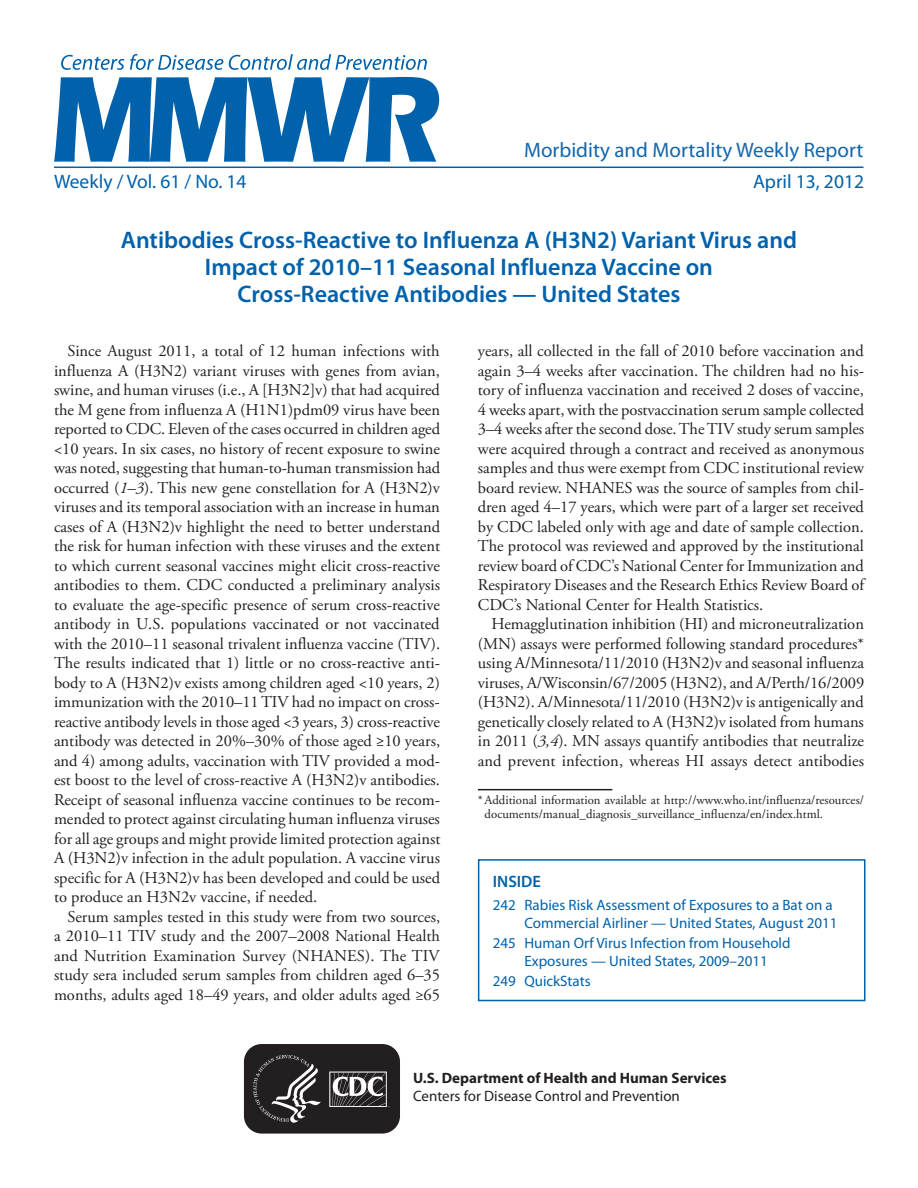
<style>
.page{position:relative;width:918px;height:1188px;background:#fff}
.page>*{position:absolute;margin:0;border:0;box-sizing:border-box;transform-origin:0 0}
.headline{font:600 24px/27px "Myriad Pro";color:#0161ab;text-align:center}
.t1{font:21px "Myriad Pro";color:#1167af}
.t2{font:19.5px "Myriad Pro";color:#0161ab}
.body_copy{font:16.5px/19.5px "Adobe Garamond Pro";color:#231f20;text-align:justify}
.inside{font:600 16.5px "Myriad Pro";color:#0161ab}
.toc_headline_to_999{font:15px/18px "Myriad Pro";color:#0161ab}
.t3{font:700 15px "Myriad Pro";color:#231f20}
.t4{font:15px "Myriad Pro";color:#231f20}
.footnote_w_rule_text{font:12.75px/14.2px "Adobe Garamond Pro";color:#231f20}
.s1{font-style:italic}
</style>
<div class="page">
<svg style="left:243px;top:1045px;width:157px;height:89px;background:#403c3d"></svg>
<hr style="left:54px;top:167px;width:810px;height:1px;background:#0161ab">
<svg style="left:54px;top:77px;width:385px;height:85px"></svg>
<svg style="left:61px;top:54px;width:366px;height:16px"></svg>
<hr style="left:478px;top:789px;width:134px;height:1px;background:#231f20">
<div style="left:478px;top:859px;width:388px;height:142px;border:2px solid #0161ab"></div>
<p class="t1" style="left:524px;top:137px;width:341px">Morbidity and Mortality Weekly Report</p>
<p class="t2" style="left:54px;top:169px;width:194px">Weekly / Vol. 61 / No. 14</p>
<p class="t2" style="left:753px;top:169px;width:112px">April 13, 2012</p>
<p class="headline" style="left:121px;top:225px;width:678px">Antibodies Cross-Reactive to Influenza A (H3N2) Variant Virus and<br>Impact of 2010–11 Seasonal Influenza Vaccine on<br>Cross-Reactive Antibodies — United States</p>
<p class="body_copy" style="left:54px;top:342px;width:388px;text-indent:14px">Since August 2011, a total of 12 human infections with influenza A (H3N2) variant viruses with genes from avian, swine, and human viruses (i.e., A [H3N2]v) that had acquired the M gene from influenza A (H1N1)pdm09 virus have been reported to CDC. Eleven of the cases occurred in children aged &lt;10 years. In six cases, no history of recent exposure to swine was noted, suggesting that human-to-human transmission had occurred (<span class="s1">1–3</span>). This new gene constellation for A (H3N2)v viruses and its temporal association with an increase in human cases of A (H3N2)v highlight the need to better understand the risk for human infection with these viruses and the extent to which current seasonal vaccines might elicit cross-reactive antibodies to them. CDC conducted a preliminary analysis to evaluate the age-specific presence of serum cross-reactive antibody in U.S. populations vaccinated or not vaccinated with the 2010–11 seasonal trivalent influenza vaccine (TIV).<br>The results indicated that 1) little or no cross-reactive anti&shy;body to A (H3N2)v exists among children aged &lt;10 years, 2) immunization with the 2010–11 TIV had no impact on cross&shy;reactive antibody levels in those aged &lt;3 years, 3) cross-reactive antibody was detected in 20%–30% of those aged ≥10 years, and 4) among adults, vaccination with TIV provided a mod&shy;est boost to the level of cross-reactive A (H3N2)v antibodies.<br>Receipt of seasonal influenza vaccine continues to be recom&shy;mended to protect against circulating human influenza viruses for all age groups and might provide limited protection against A (H3N2)v infection in the adult population. A vaccine virus specific for A (H3N2)v has been developed and could be used to produce an H3N2v vaccine, if needed.</p>
<p class="body_copy" style="left:54px;top:907px;width:388px;text-indent:13px">Serum samples tested in this study were from two sources, a 2010–11 TIV study and the 2007–2008 National Health and Nutrition Examination Survey (NHANES). The TIV study sera included serum samples from children aged 6–35 months, adults aged 18–49 years, and older adults aged ≥65</p>
<p class="body_copy" style="left:478px;top:342px;width:388px">years, all collected in the fall of 2010 before vaccination and again 3–4 weeks after vaccination. The children had no his&shy;tory of influenza vaccination and received 2 doses of vaccine, 4 weeks apart, with the postvaccination serum sample collected 3–4 weeks after the second dose. The TIV study serum samples were acquired through a contract and received as anonymous samples and thus were exempt from CDC institutional review board review. NHANES was the source of samples from chil&shy;dren aged 4–17 years, which were part of a larger set received by CDC labeled only with age and date of sample collection.<br>The protocol was reviewed and approved by the institutional review board of CDC’s National Center for Immunization and Respiratory Diseases and the Research Ethics Review Board of CDC’s National Center for Health Statistics.</p>
<p class="body_copy" style="left:478px;top:615px;width:388px;text-indent:13px">Hemagglutination inhibition (HI) and microneutralization (MN) assays were performed following standard procedures* using A/Minnesota/11/2010 (H3N2)v and seasonal influenza viruses, A/Wisconsin/67/2005 (H3N2), and A/Perth/16/2009 (H3N2). A/Minnesota/11/2010 (H3N2)v is antigenically and genetically closely related to A (H3N2)v isolated from humans in 2011 (<span class="s1">3,4</span>). MN assays quantify antibodies that neutralize and prevent infection, whereas HI assays detect antibodies</p>
<p class="footnote_w_rule_text" style="left:485px;top:793px;width:381px;text-indent:-7px">*Additional information available at http://www.who.int/influenza/resources/ documents/manual_diagnosis_surveillance_influenza/en/index.html.</p>
<p class="inside" style="left:493px;top:870px;width:50px">INSIDE</p>
<p class="toc_headline_to_999" style="left:524px;top:896px;width:315px;text-indent:-32px">242 Rabies Risk Assessment of Exposures to a Bat on a<br>Commercial Airliner — United States, August 2011</p>
<p class="toc_headline_to_999" style="left:493px;top:934px;width:299px;text-align:center">245 Human Orf Virus Infection from Household<br>Exposures — United States, 2009–2011</p>
<p class="toc_headline_to_999" style="left:493px;top:972px;width:99px">249 QuickStats</p>
<p class="t3" style="left:413px;top:1068px;width:315px">U.S. Department of Health and Human Services</p>
<p class="t4" style="left:413px;top:1087px;width:268px">Centers for Disease Control and Prevention</p>
</div>
